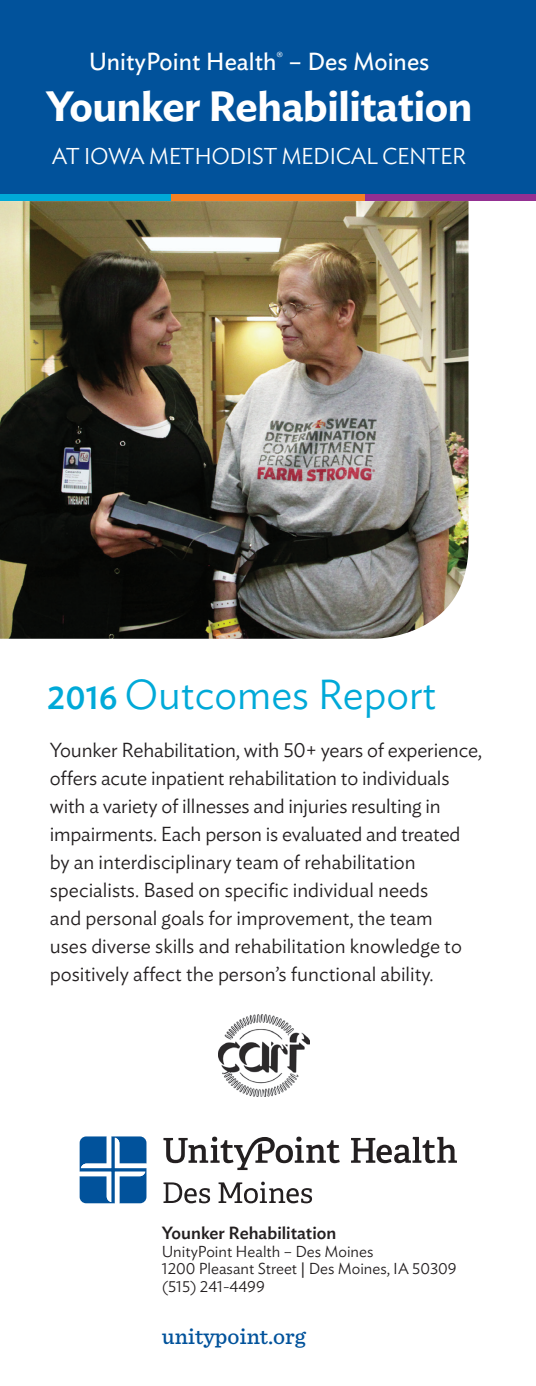
<style>
.page{position:relative;width:536px;height:1386px;background:#fff}
.page>*{position:absolute;margin:0;border:0;box-sizing:border-box;transform-origin:0 0}
.t1{font:600 42px "Ideal Sans";letter-spacing:-.01em;color:#fff}
.t2{font:300 41.65px "Ideal Sans";color:#00a9d8}
.t3{font:24.5px "Ideal Sans";color:#fff}
.t4{font:300 22.75px "Ideal Sans";letter-spacing:-.02em;color:#fff}
.t5{font:500 22.75px "Sentinel";color:#01529b}
.t6{font:300 20.12px/28px "Ideal Sans";letter-spacing:-.005em;color:#231f20}
.t7{font:500 17.5px "Ideal Sans";color:#231f20}
.t8{font:300 15.75px/17.5px "Ideal Sans";color:#231f20}
.s1{font-weight:500;font-size:32.38px}
.s2{font-weight:400}
</style>
<div class="page">
<img style="left:0;top:201px;width:468px;height:438px">
<img style="left:219px;top:1015px;width:90px;height:81px">
<div style="left:170px;top:193px;width:195px;height:8px;background:#f58023"></div>
<div style="left:365px;top:193px;width:171px;height:8px;background:#942f92"></div>
<div style="left:0;top:193px;width:170px;height:8px;background:#00a9d8"></div>
<div style="left:0;top:0;width:536px;height:193px;background:#01529b"></div>
<svg style="left:163px;top:1137px;width:176px;height:33px"></svg>
<svg style="left:351px;top:1137px;width:106px;height:26px"></svg>
<svg style="left:163px;top:1182px;width:47px;height:21px"></svg>
<svg style="left:218px;top:1182px;width:94px;height:21px"></svg>
<svg style="left:80px;top:1136px;width:66px;height:67px"></svg>
<p class="t3" style="left:89px;top:43px;width:342px">UnityPoint Health<sup>®</sup> – Des Moines</p>
<h1 class="t1" style="left:46px;top:74px;width:428px">Younker Rehabilitation</h1>
<p class="t4" style="left:52px;top:139px;width:416px">AT IOWA METHODIST MEDICAL CENTER</p>
<h2 class="t2" style="left:47px;top:662px;width:391px"><span class="s1">2016</span> Outcomes Report</h2>
<p class="t6" style="left:50px;top:734px;width:433px">Younker Rehabilitation, with 50+ years of experience, offers acute inpatient rehabilitation to individuals with a variety of illnesses and injuries resulting in impairments. Each person is evaluated and treated by an interdisciplinary team of rehabilitation specialists. Based on specific individual needs<br>and personal goals for improvement, the team<br>uses diverse skills and rehabilitation knowledge to positively affect the person’s functional ability.</p>
<p class="t7" style="left:162px;top:1220px;width:176px">Younker Rehabilitation</p>
<p class="t8" style="left:162px;top:1241px;width:296px">UnityPoint Health – Des Moines<br>1200 Pleasant Street <span class="s2">|</span> Des Moines, IA 50309 (515) 241-4499</p>
<p class="t5" style="left:162px;top:1319px;width:145px">unitypoint.org</p>
</div>
